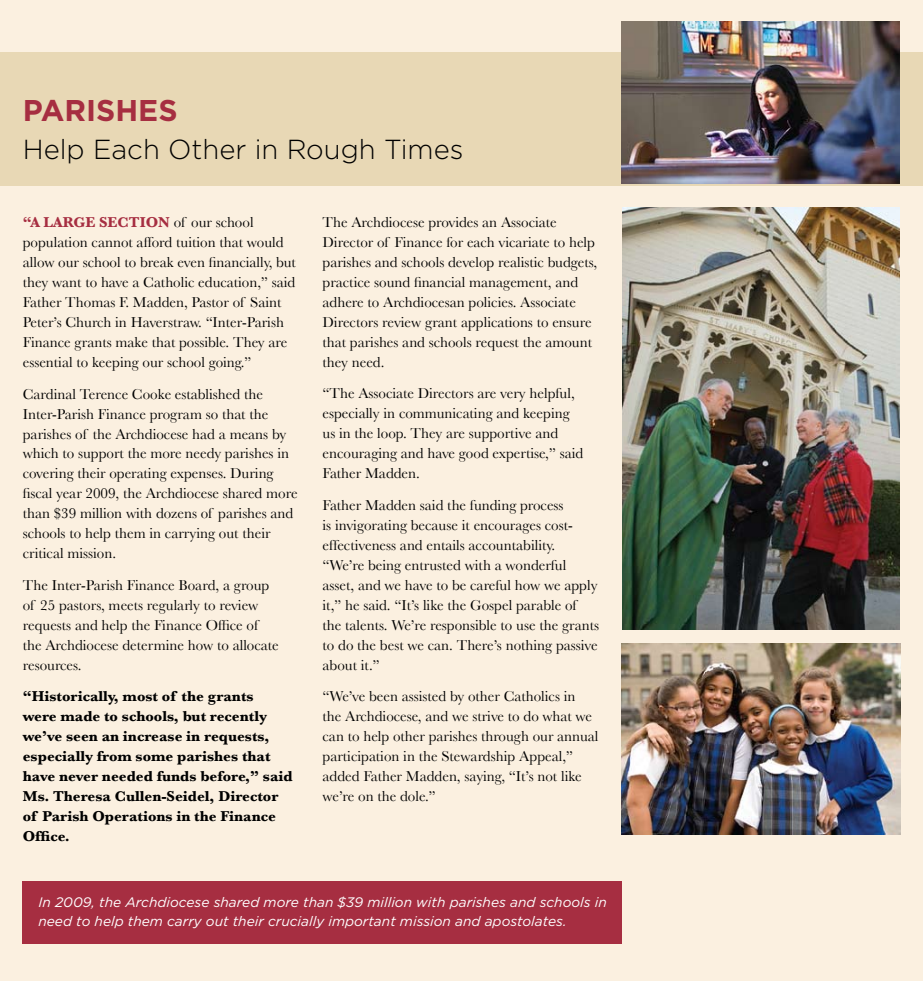
<style>
.page{position:relative;width:923px;height:981px;background:#fff}
.page>*{position:absolute;margin:0;border:0;box-sizing:border-box;transform-origin:0 0}
.t1{font:700 30px "Gotham";color:#a62e41}
.t2{font:300 27.5px "Gotham";color:#000}
.t3{font:15px/20px "Baskerville";color:#000}
.t4{font:700 15px/20px "Baskerville";color:#000}
.t5{font:700 15px "Baskerville";color:#a62e41}
.t6{font:italic 13.75px/18.8px "Gotham";color:#fff}
.s1{font-weight:700;color:#a62e41}
</style>
<div class="page">
<div style="left:1px;top:0;width:921px;height:980px;background:#fbf0e0"></div>
<div style="left:1px;top:52px;width:921px;height:134px;background:#e8d8b5"></div>
<div style="left:22px;top:882px;width:599px;height:62px;background:#a62e41"></div>
<img style="left:622px;top:208px;width:277px;height:422px">
<img style="left:621px;top:21px;width:278px;height:163px">
<img style="left:621px;top:644px;width:279px;height:191px">
<h1 class="t1" style="left:23px;top:93px;width:61px">PARISHES</h1>
<h2 class="t2" style="left:23px;top:134px;width:442px">Help Each Other in Rough Times</h2>
<p class="t3" style="left:23px;top:212px;width:274px;text-indent:117px"><span class="s1">ION</span> of our school population cannot afford tuition that would allow our school to break even financially, but they want to have a Catholic education,” said Father Thomas F. Madden, Pastor of Saint Peter’s Church in Haverstraw. “Inter-Parish Finance grants make that possible. They are essential to keeping our school going.”</p>
<p class="t3" style="left:23px;top:384px;width:276px">Cardinal Terence Cooke established the Inter-Parish Finance program so that the parishes of the Archdiocese had a means by which to support the more needy parishes in covering their operating expenses. During fiscal year 2009, the Archdiocese shared more than $39 million with dozens of parishes and schools to help them in carrying out their critical mission.</p>
<p class="t3" style="left:23px;top:575px;width:257px">The Inter-Parish Finance Board, a group of 25 pastors, meets regularly to review requests and help the Finance Office of the Archdiocese determine how to allocate resources.</p>
<p class="t4" style="left:23px;top:686px;width:271px">“Historically, most of the grants<br>were made to schools, but recently we’ve seen an increase in requests, especially from some parishes that have never needed funds before,” said<br>Ms. Theresa Cullen-Seidel, Director of Parish Operations in the Finance<br>Office.</p>
<p class="t5" style="left:23px;top:214px;width:88px">“A LARGE SECT</p>
<p class="t3" style="left:322px;top:212px;width:276px">The Archdiocese provides an Associate Director of Finance for each vicariate to help parishes and schools develop realistic budgets, practice sound financial management, and adhere to Archdiocesan policies. Associate Directors review grant applications to ensure that parishes and schools request the amount they need.</p>
<p class="t3" style="left:322px;top:383px;width:262px">“The Associate Directors are very helpful, especially in communicating and keeping us in the loop. They are supportive and encouraging and have good expertise,” said Father Madden.</p>
<p class="t3" style="left:322px;top:495px;width:278px">Father Madden said the funding process<br>is invigorating because it encourages cost&shy;effectiveness and entails accountability. “We’re being entrusted with a wonderful asset, and we have to be careful how we apply it,” he said. “It’s like the Gospel parable of the talents. We’re responsible to use the grants to do the best we can. There’s nothing passive about it.”</p>
<p class="t3" style="left:322px;top:686px;width:277px">“We’ve been assisted by other Catholics in<br>the Archdiocese, and we strive to do what we can to help other parishes through our annual participation in the Stewardship Appeal,” added Father Madden, saying, “It’s not like we’re on the dole.”</p>
<p class="t6" style="left:38px;top:893px;width:570px">In 2009, the Archdiocese shared more than $39 million with parishes and schools in need to help them carry out their crucially important mission and apostolates.</p>
</div>
